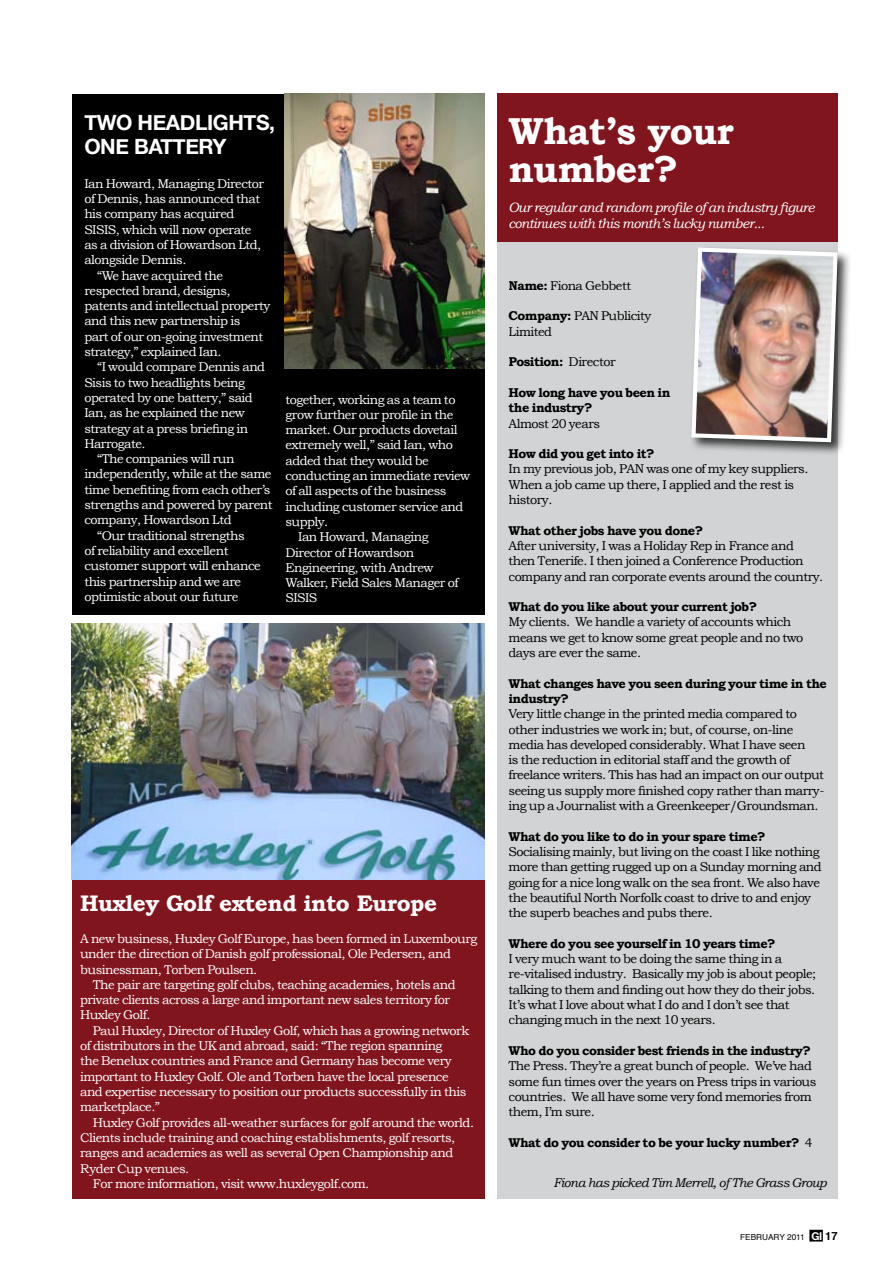
<style>
.page{position:relative;width:893px;height:1263px;background:#fff}
.page>*{position:absolute;margin:0;border:0;box-sizing:border-box;transform-origin:0 0}
.t1{font:700 37.5px/37.8px "Bookman Old Style";letter-spacing:-.02em;color:#fff}
.t2{font:700 22.5px "Bookman Old Style";letter-spacing:-.02em;color:#fff}
.t3{font:700 21px/24px "Helvetica Neue";letter-spacing:-.02em;color:#fff}
.t4{font:italic 13.5px/15.3px "Bookman Old Style";letter-spacing:-.04em;color:#fff}
.t5{font:12.75px "Bookman Old Style";letter-spacing:-.04em;color:#fff}
.t6{font:12.75px/15.3px "Bookman Old Style";letter-spacing:-.04em;color:#000}
.t7{font:700 12.75px/15.3px "Bookman Old Style";letter-spacing:-.04em;color:#000}
.t8{font:italic 12.75px "Bookman Old Style";letter-spacing:-.04em;color:#000}
.t9{font:8.25px "Helvetica";color:#000}
.s1{font-weight:700}
.s2{font-weight:400}
.s3{font-family:"Helvetica Neue";font-weight:700;font-size:10.8px;color:#fff}
.s4{font-weight:700;font-size:11.25px}
</style>
<div class="page">
<svg style="left:809px;top:1230px;width:13px;height:11px"></svg>
<div style="left:811px;top:1232px;width:10px;height:8px;background:#000"></div>
<div style="left:72px;top:624px;width:412px;height:575px;background:#81151e"></div>
<div style="left:497px;top:94px;width:340px;height:1105px;background:#d1d3d4"></div>
<div style="left:497px;top:94px;width:340px;height:148px;background:#81151e"></div>
<img style="left:692px;top:245px;width:158px;height:210px">
<img style="left:691px;top:248px;width:146px;height:194px">
<div style="left:72px;top:94px;width:412px;height:520px;background:#000"></div>
<img style="left:284px;top:94px;width:200px;height:274px">
<img style="left:72px;top:624px;width:412px;height:255px">
<h3 class="t3" style="left:84px;top:110px;width:192px">TWO HEADLIGHTS,<br>ONE BATTERY</h3>
<p class="t5" style="left:84px;top:176px;width:181px">Ian Howard, Managing Director</p>
<p class="t5" style="left:84px;top:191px;width:177px">of Dennis, has announced that</p>
<p class="t5" style="left:84px;top:207px;width:151px">his company has acquired</p>
<p class="t5" style="left:84px;top:222px;width:169px">SISIS, which will now operate</p>
<p class="t5" style="left:84px;top:237px;width:178px">as a division of Howardson Ltd,</p>
<p class="t5" style="left:84px;top:253px;width:103px">alongside Dennis.</p>
<p class="t5" style="left:97px;top:268px;width:127px">“We have acquired the</p>
<p class="t5" style="left:84px;top:283px;width:148px">respected brand, designs,</p>
<p class="t5" style="left:84px;top:298px;width:187px">patents and intellectual property</p>
<p class="t5" style="left:84px;top:314px;width:157px">and this new partnership is</p>
<p class="t5" style="left:84px;top:329px;width:180px">part of our on-going investment</p>
<p class="t5" style="left:84px;top:344px;width:139px">strategy,” explained Ian.</p>
<p class="t5" style="left:97px;top:360px;width:169px">“I would compare Dennis and</p>
<p class="t5" style="left:84px;top:375px;width:162px">Sisis to two headlights being</p>
<p class="t5" style="left:84px;top:390px;width:170px">operated by one battery,” said</p>
<p class="t5" style="left:84px;top:406px;width:162px">Ian, as he explained the new</p>
<p class="t5" style="left:84px;top:421px;width:165px">strategy at a press briefing in</p>
<p class="t5" style="left:84px;top:436px;width:63px">Harrogate.</p>
<p class="t5" style="left:97px;top:451px;width:139px">“The companies will run</p>
<p class="t5" style="left:84px;top:467px;width:188px">independently, while at the same</p>
<p class="t5" style="left:84px;top:482px;width:188px">time benefiting from each other’s</p>
<p class="t5" style="left:84px;top:497px;width:189px">strengths and powered by parent</p>
<p class="t5" style="left:84px;top:513px;width:149px">company, Howardson Ltd</p>
<p class="t5" style="left:97px;top:528px;width:149px">“Our traditional strengths</p>
<p class="t5" style="left:84px;top:543px;width:146px">of reliability and excellent</p>
<p class="t5" style="left:84px;top:559px;width:178px">customer support will enhance</p>
<p class="t5" style="left:84px;top:574px;width:158px">this partnership and we are</p>
<p class="t5" style="left:84px;top:589px;width:155px">optimistic about our future</p>
<p class="t5" style="left:285px;top:392px;width:171px">together, working as a team to</p>
<p class="t5" style="left:285px;top:407px;width:169px">grow further our profile in the</p>
<p class="t5" style="left:285px;top:422px;width:174px">market. Our products dovetail</p>
<p class="t5" style="left:285px;top:438px;width:169px">extremely well,” said Ian, who</p>
<p class="t5" style="left:285px;top:453px;width:145px">added that they would be</p>
<p class="t5" style="left:285px;top:468px;width:186px">conducting an immediate review</p>
<p class="t5" style="left:285px;top:484px;width:162px">of all aspects of the business</p>
<p class="t5" style="left:285px;top:499px;width:179px">including customer service and</p>
<p class="t5" style="left:285px;top:514px;width:44px">supply.</p>
<p class="t5" style="left:298px;top:530px;width:132px">Ian Howard, Managing</p>
<p class="t5" style="left:285px;top:545px;width:130px">Director of Howardson</p>
<p class="t5" style="left:285px;top:560px;width:149px">Engineering, with Andrew</p>
<p class="t5" style="left:285px;top:575px;width:174px">Walker, Field Sales Manager of</p>
<p class="t5" style="left:285px;top:591px;width:33px">SISIS</p>
<h2 class="t2" style="left:80px;top:889px;width:358px">Huxley Golf extend into Europe</h2>
<p class="t5" style="left:80px;top:931px;width:398px">A new business, Huxley Golf Europe, has been formed in Luxembourg</p>
<p class="t5" style="left:80px;top:947px;width:372px">under the direction of Danish golf professional, Ole Pedersen, and</p>
<p class="t5" style="left:80px;top:962px;width:179px">businessman, Torben Poulsen.</p>
<p class="t5" style="left:93px;top:977px;width:364px">The pair are targeting golf clubs, teaching academies, hotels and</p>
<p class="t5" style="left:80px;top:992px;width:371px">private clients across a large and important new sales territory for</p>
<p class="t5" style="left:80px;top:1008px;width:72px">Huxley Golf.</p>
<p class="t5" style="left:93px;top:1023px;width:378px">Paul Huxley, Director of Huxley Golf, which has a growing network</p>
<p class="t5" style="left:80px;top:1038px;width:364px">of distributors in the UK and abroad, said: “The region spanning</p>
<p class="t5" style="left:80px;top:1054px;width:373px">the Benelux countries and France and Germany has become very</p>
<p class="t5" style="left:80px;top:1069px;width:370px">important to Huxley Golf. Ole and Torben have the local presence</p>
<p class="t5" style="left:80px;top:1084px;width:387px">and expertise necessary to position our products successfully in this</p>
<p class="t5" style="left:80px;top:1100px;width:81px">marketplace.”</p>
<p class="t5" style="left:93px;top:1115px;width:382px">Huxley Golf provides all-weather surfaces for golf around the world.</p>
<p class="t5" style="left:80px;top:1130px;width:376px">Clients include training and coaching establishments, golf resorts,</p>
<p class="t5" style="left:80px;top:1145px;width:374px">ranges and academies as well as several Open Championship and</p>
<p class="t5" style="left:80px;top:1161px;width:111px">Ryder Cup venues.</p>
<p class="t5" style="left:93px;top:1176px;width:278px">For more information, visit www.huxleygolf.com.</p>
<h1 class="t1" style="left:508px;top:112px;width:227px">What’s your number?</h1>
<p class="t4" style="left:508px;top:200px;width:307px">Our regular and random profile of an industry figure continues with this month’s lucky number...</p>
<p class="t6" style="left:508px;top:278px;width:124px"><span class="s1">Name:</span> Fiona Gebbett</p>
<p class="t6" style="left:508px;top:308px;width:144px"><span class="s1">Company:</span> PAN Publicity<br>Limited</p>
<p class="t7" style="left:508px;top:354px;width:109px">Position: <span class="s2">Director</span></p>
<p class="t7" style="left:508px;top:385px;width:163px">How long have you been in the industry?</p>
<p class="t6" style="left:508px;top:415px;width:93px">Almost 20 years</p>
<p class="t7" style="left:508px;top:446px;width:147px">How did you get into it?</p>
<p class="t6" style="left:508px;top:461px;width:301px">In my previous job, PAN was one of my key suppliers.<br>When a job came up there, I applied and the rest is history.</p>
<p class="t7" style="left:508px;top:522px;width:196px">What other jobs have you done?</p>
<p class="t6" style="left:508px;top:538px;width:316px">After university, I was a Holiday Rep in France and then Tenerife. I then joined a Conference Production company and ran corporate events around the country.</p>
<p class="t7" style="left:508px;top:599px;width:250px">What do you like about your current job?</p>
<p class="t6" style="left:508px;top:614px;width:296px">My clients. We handle a variety of accounts which means we get to know some great people and no two days are ever the same.</p>
<p class="t7" style="left:508px;top:675px;width:320px">What changes have you seen during your time in the industry?</p>
<p class="t6" style="left:508px;top:706px;width:317px">Very little change in the printed media compared to other industries we work in; but, of course, on-line media has developed considerably. What I have seen<br>is the reduction in editorial staff and the growth of freelance writers. This has had an impact on our output seeing us supply more finished copy rather than marry&shy;ing up a Journalist with a Greenkeeper/Groundsman.</p>
<p class="t7" style="left:508px;top:828px;width:258px">What do you like to do in your spare time?</p>
<p class="t6" style="left:508px;top:844px;width:314px">Socialising mainly, but living on the coast I like nothing more than getting rugged up on a Sunday morning and going for a nice long walk on the sea front. We also have the beautiful North Norfolk coast to drive to and enjoy the superb beaches and pubs there.</p>
<p class="t7" style="left:508px;top:935px;width:268px">Where do you see yourself in 10 years time?</p>
<p class="t6" style="left:508px;top:951px;width:309px">I very much want to be doing the same thing in a re-vitalised industry. Basically my job is about people; talking to them and finding out how they do their jobs.<br>It’s what I love about what I do and I don’t see that changing much in the next 10 years.</p>
<p class="t7" style="left:508px;top:1043px;width:304px">Who do you consider best friends in the industry?</p>
<p class="t6" style="left:508px;top:1058px;width:309px">The Press. They’re a great bunch of people. We’ve had some fun times over the years on Press trips in various countries. We all have some very fond memories from them, I’m sure.</p>
<p class="t7" style="left:508px;top:1134px;width:305px">What do you consider to be your lucky number? <span class="s2">4</span></p>
<p class="t8" style="left:553px;top:1176px;width:275px">Fiona has picked Tim Merrell, of The Grass Group</p>
<p class="t9" style="left:739px;top:1231px;width:99px">FEBRUARY 2011 <span class="s3">GI</span> <span class="s4">17</span></p>
</div>
